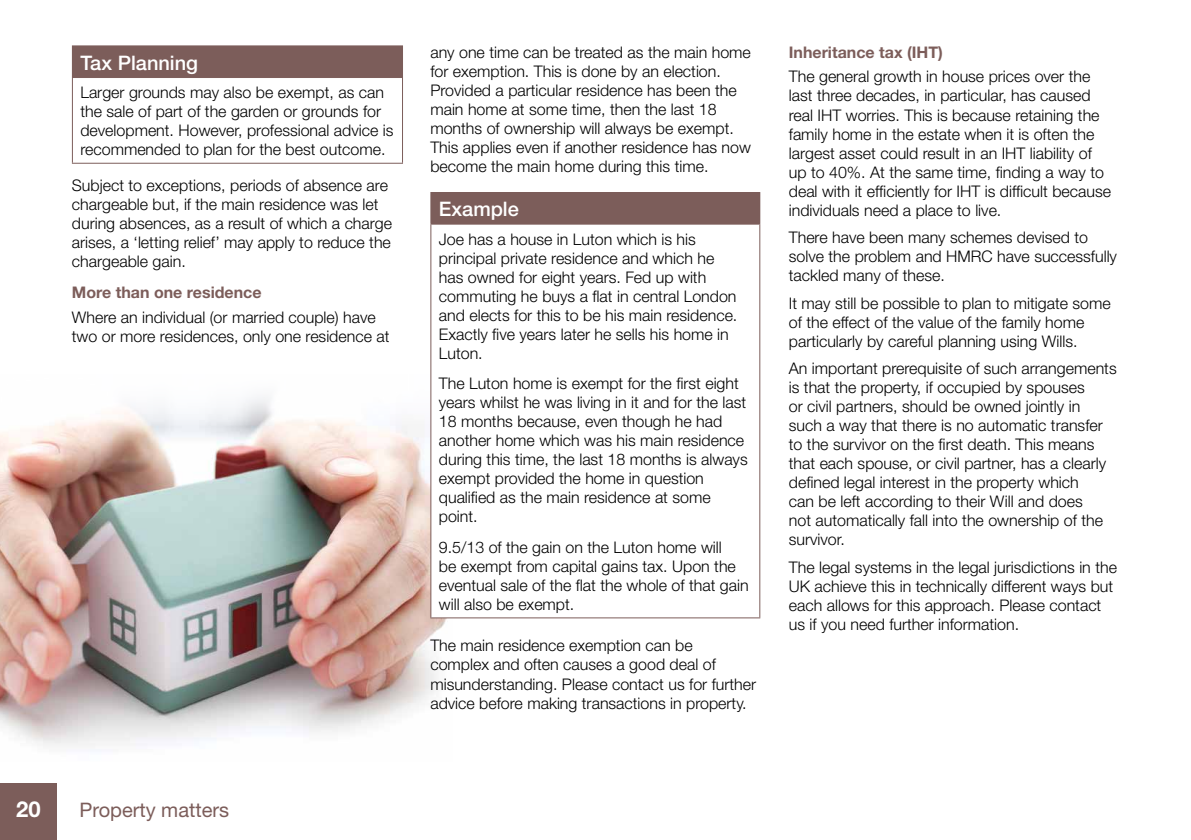
<style>
.page{position:relative;width:1191px;height:840px;background:#fff}
.page>*{position:absolute;margin:0;border:0;box-sizing:border-box;transform-origin:0 0}
.t1{font:700 22px "Helvetica Neue";color:#fff}
.t2{font:500 20px "Helvetica Neue";color:#fff}
.t3{font:20px "Helvetica Neue";color:#7c5d5a}
.t4{font:300 16px/19px "Helvetica Neue";color:#000}
.t5{font:700 16px "Helvetica Neue";color:#7c5d5a}
</style>
<div class="page">
<img style="left:0;top:397px;width:452px;height:354px">
<div style="left:0;top:782px;width:57px;height:57px;background:#7c5d5a"></div>
<div style="left:72px;top:46px;width:330px;height:31px;background:#7c5d5a"></div>
<hr style="left:72px;top:78px;width:1px;height:85px;background:#7c5d5a">
<hr style="left:402px;top:78px;width:1px;height:85px;background:#7c5d5a">
<hr style="left:72px;top:163px;width:331px;height:1px;background:#7c5d5a">
<hr style="left:72px;top:45px;width:331px;height:1px;background:#7c5d5a">
<hr style="left:402px;top:46px;width:1px;height:31px;background:#7c5d5a">
<hr style="left:72px;top:77px;width:331px;height:1px;background:#7c5d5a">
<div style="left:431px;top:192px;width:329px;height:32px;background:#7c5d5a"></div>
<div style="left:431px;top:224px;width:329px;height:393px;background:#fff"></div>
<hr style="left:430px;top:224px;width:1px;height:393px;background:#7c5d5a">
<hr style="left:759px;top:224px;width:1px;height:393px;background:#7c5d5a">
<hr style="left:430px;top:617px;width:330px;height:1px;background:#7c5d5a">
<hr style="left:430px;top:192px;width:330px;height:1px;background:#7c5d5a">
<hr style="left:430px;top:193px;width:1px;height:30px;background:#7c5d5a">
<hr style="left:430px;top:223px;width:330px;height:1px;background:#7c5d5a">
<p class="t2" style="left:80px;top:50px;width:119px">Tax Planning</p>
<p class="t4" style="left:80px;top:83px;width:314px">Larger grounds may also be exempt, as can the sale of part of the garden or grounds for development. However, professional advice is recommended to plan for the best outcome.</p>
<p class="t4" style="left:72px;top:175px;width:322px">Subject to exceptions, periods of absence are chargeable but, if the main residence was let during absences, as a result of which a charge arises, a ‘letting relief’ may apply to reduce the chargeable gain.</p>
<p class="t5" style="left:72px;top:282px;width:191px">More than one residence</p>
<p class="t4" style="left:72px;top:307px;width:319px">Where an individual (or married couple) have two or more residences, only one residence at</p>
<h1 class="t1" style="left:16px;top:795px;width:26px">20</h1>
<p class="t3" style="left:79px;top:797px;width:151px">Property matters</p>
<p class="t4" style="left:430px;top:42px;width:322px">any one time can be treated as the main home for exemption. This is done by an election.<br>Provided a particular residence has been the main home at some time, then the last 18 months of ownership will always be exempt.<br>This applies even if another residence has now become the main home during this time.</p>
<p class="t2" style="left:439px;top:197px;width:82px">Example</p>
<p class="t4" style="left:439px;top:229px;width:300px">Joe has a house in Luton which is his principal private residence and which he has owned for eight years. Fed up with commuting he buys a flat in central London and elects for this to be his main residence.<br>Exactly five years later he sells his home in Luton.</p>
<p class="t4" style="left:439px;top:373px;width:310px">The Luton home is exempt for the first eight years whilst he was living in it and for the last 18 months because, even though he had another home which was his main residence during this time, the last 18 months is always exempt provided the home in question qualified as the main residence at some point.</p>
<p class="t4" style="left:439px;top:537px;width:311px">9.5/13 of the gain on the Luton home will<br>be exempt from capital gains tax. Upon the eventual sale of the flat the whole of that gain will also be exempt.</p>
<p class="t4" style="left:430px;top:635px;width:327px">The main residence exemption can be<br>complex and often causes a good deal of misunderstanding. Please contact us for further advice before making transactions in property.</p>
<p class="t5" style="left:789px;top:42px;width:156px">Inheritance tax (IHT)</p>
<p class="t4" style="left:789px;top:67px;width:324px">The general growth in house prices over the last three decades, in particular, has caused real IHT worries. This is because retaining the family home in the estate when it is often the largest asset could result in an IHT liability of up to 40%. At the same time, finding a way to deal with it efficiently for IHT is difficult because individuals need a place to live.</p>
<p class="t4" style="left:789px;top:227px;width:330px">There have been many schemes devised to solve the problem and HMRC have successfully tackled many of these.</p>
<p class="t4" style="left:789px;top:293px;width:323px">It may still be possible to plan to mitigate some of the effect of the value of the family home particularly by careful planning using Wills.</p>
<p class="t4" style="left:789px;top:358px;width:329px">An important prerequisite of such arrangements is that the property, if occupied by spouses<br>or civil partners, should be owned jointly in such a way that there is no automatic transfer to the survivor on the first death. This means that each spouse, or civil partner, has a clearly defined legal interest in the property which<br>can be left according to their Will and does<br>not automatically fall into the ownership of the survivor.</p>
<p class="t4" style="left:789px;top:557px;width:330px">The legal systems in the legal jurisdictions in the UK achieve this in technically different ways but each allows for this approach. Please contact us if you need further information.</p>
</div>
